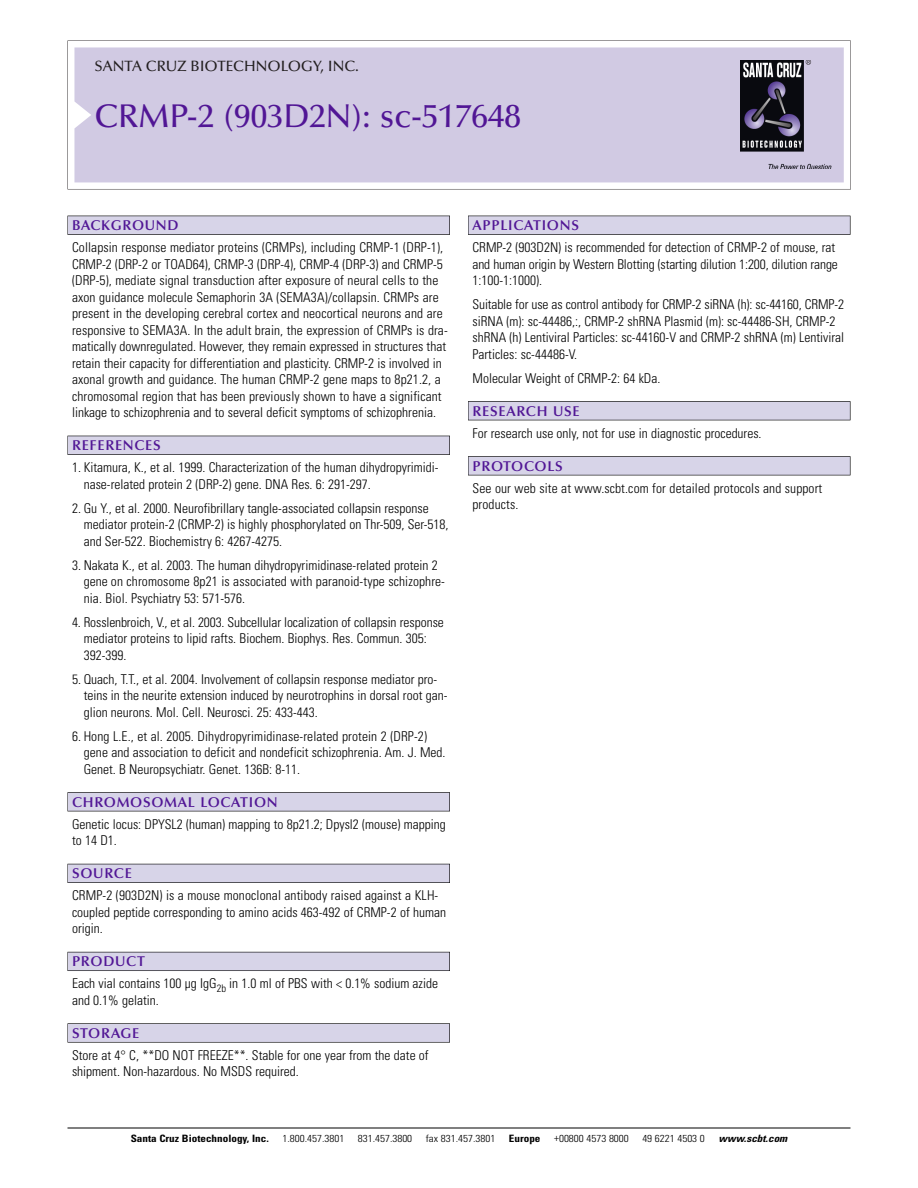
<style>
.page{position:relative;width:918px;height:1188px;background:#fff}
.page>*{position:absolute;margin:0;border:0;box-sizing:border-box;transform-origin:0 0}
.t1{font:500 33px "Optima";color:#511695}
.t2{font:500 15px "Optima";color:#231f20}
.t3{font:600 14.25px "Optima";letter-spacing:.05em;color:#511695}
.t4{font:300 condensed 13.5px/16.5px "Univers";color:#000}
.t5{font:300 condensed 10.2px "Univers";color:#000;scale:1.1 1}
.t6{font:700 condensed 10.2px "Univers";color:#000;scale:1.1 1}
.t7{font:italic 700 condensed 10.2px "Univers";color:#000;scale:1.1 1}
</style>
<div class="page">
<svg style="left:74px;top:41px;width:777px;height:148px"></svg>
<div style="left:74px;top:47px;width:770px;height:135px;background:#d1cae3"></div>
<img style="left:741px;top:60px;width:90px;height:108px">
<div style="left:68px;top:216px;width:382px;height:19px;background:#535256"></div>
<div style="left:68px;top:216px;width:381px;height:18px;background:#d7d4e8"></div>
<div style="left:68px;top:436px;width:382px;height:19px;background:#525156"></div>
<div style="left:68px;top:436px;width:381px;height:18px;background:#d7d4e8"></div>
<div style="left:68px;top:792px;width:382px;height:19px;background:#545357"></div>
<div style="left:68px;top:793px;width:381px;height:18px;background:#d7d4e8"></div>
<div style="left:68px;top:864px;width:382px;height:19px;background:#535259"></div>
<div style="left:68px;top:864px;width:381px;height:18px;background:#d7d4e8"></div>
<div style="left:68px;top:952px;width:382px;height:19px;background:#595860"></div>
<div style="left:68px;top:952px;width:381px;height:18px;background:#d7d4e8"></div>
<svg style="left:68px;top:1023px;width:382px;height:20px"></svg>
<div style="left:68px;top:1024px;width:381px;height:18px;background:#d7d4e8"></div>
<div style="left:468px;top:216px;width:382px;height:19px;background:#535256"></div>
<div style="left:468px;top:216px;width:382px;height:18px;background:#d7d4e8"></div>
<div style="left:468px;top:401px;width:382px;height:19px;background:#515155"></div>
<div style="left:468px;top:402px;width:382px;height:18px;background:#d7d4e8"></div>
<div style="left:468px;top:456px;width:382px;height:19px;background:#545357"></div>
<div style="left:468px;top:457px;width:382px;height:18px;background:#d7d4e8"></div>
<hr style="left:68px;top:1128px;width:782px;height:1px;background:#000">
<p class="t2" style="left:94px;top:60px;width:266px">SANTA CRUZ BIOTECHNOLOGY, INC.</p>
<p class="t1" style="left:94px;top:102px;width:428px">CRMP-2 (903D2N): sc-517648</p>
<p class="t3" style="left:72px;top:219px;width:108px">BACKGROUND</p>
<p class="t4" style="left:72px;top:240px;width:377px">Collapsin response mediator proteins (CRMPs), including CRMP-1 (DRP-1), CRMP-2 (DRP-2 or TOAD64), CRMP-3 (DRP-4), CRMP-4 (DRP-3) and CRMP-5 (DRP-5), mediate signal transduction after exposure of neural cells to the axon guidance molecule Semaphorin 3A (SEMA3A)/collapsin. CRMPs are present in the developing cerebral cortex and neocortical neurons and are responsive to SEMA3A. In the adult brain, the expression of CRMPs is dra&shy;matically downregulated. However, they remain expressed in structures that retain their capacity for differentiation and plasticity. CRMP-2 is involved in axonal growth and guidance. The human CRMP-2 gene maps to 8p21.2, a chromosomal region that has been previously shown to have a significant linkage to schizophrenia and to several deficit symptoms of schizophrenia.</p>
<p class="t3" style="left:72px;top:439px;width:90px">REFERENCES</p>
<p class="t4" style="left:84px;top:460px;width:357px;text-indent:-12px">1. Kitamura, K., et al. 1999. Characterization of the human dihydropyrimidi&shy;nase-related protein 2 (DRP-2) gene. DNA Res. 6: 291-297.</p>
<p class="t4" style="left:84px;top:501px;width:366px;text-indent:-12px">2. Gu Y., et al. 2000. Neurofibrillary tangle-associated collapsin response mediator protein-2 (CRMP-2) is highly phosphorylated on Thr-509, Ser-518, and Ser-522. Biochemistry 6: 4267-4275.</p>
<p class="t4" style="left:84px;top:558px;width:363px;text-indent:-12px">3. Nakata K., et al. 2003. The human dihydropyrimidinase-related protein 2 gene on chromosome 8p21 is associated with paranoid-type schizophre&shy;nia. Biol. Psychiatry 53: 571-576.</p>
<p class="t4" style="left:84px;top:615px;width:362px;text-indent:-12px">4. Rosslenbroich, V., et al. 2003. Subcellular localization of collapsin response mediator proteins to lipid rafts. Biochem. Biophys. Res. Commun. 305:<br>392-399.</p>
<p class="t4" style="left:84px;top:672px;width:365px;text-indent:-12px">5. Quach, T.T., et al. 2004. Involvement of collapsin response mediator pro&shy;teins in the neurite extension induced by neurotrophins in dorsal root gan&shy;glion neurons. Mol. Cell. Neurosci. 25: 433-443.</p>
<p class="t4" style="left:84px;top:729px;width:363px;text-indent:-12px">6. Hong L.E., et al. 2005. Dihydropyrimidinase-related protein 2 (DRP-2) gene and association to deficit and nondeficit schizophrenia. Am. J. Med.<br>Genet. B Neuropsychiatr. Genet. 136B: 8-11.</p>
<p class="t3" style="left:72px;top:796px;width:207px">CHROMOSOMAL LOCATION</p>
<p class="t4" style="left:72px;top:817px;width:375px">Genetic locus: DPYSL2 (human) mapping to 8p21.2; Dpysl2 (mouse) mapping to 14 D1.</p>
<p class="t3" style="left:72px;top:867px;width:61px">SOURCE</p>
<p class="t4" style="left:72px;top:889px;width:376px">CRMP-2 (903D2N) is a mouse monoclonal antibody raised against a KLH&shy;coupled peptide corresponding to amino acids 463-492 of CRMP-2 of human origin.</p>
<p class="t3" style="left:72px;top:955px;width:74px">PRODUCT</p>
<p class="t4" style="left:72px;top:977px;width:368px">Each vial contains 100 µg IgG<sub>2b</sub> in 1.0 ml of PBS with &lt; 0.1% sodium azide and 0.1% gelatin.</p>
<p class="t3" style="left:72px;top:1027px;width:69px">STORAGE</p>
<p class="t4" style="left:72px;top:1048px;width:358px">Store at 4° C, **DO NOT FREEZE**. Stable for one year from the date of shipment. Non-hazardous. No MSDS required.</p>
<p class="t3" style="left:473px;top:219px;width:108px">APPLICATIONS</p>
<p class="t4" style="left:473px;top:240px;width:367px">CRMP-2 (903D2N) is recommended for detection of CRMP-2 of mouse, rat and human origin by Western Blotting (starting dilution 1:200, dilution range<br>1:100-1:1000).</p>
<p class="t4" style="left:473px;top:297px;width:373px">Suitable for use as control antibody for CRMP-2 siRNA (h): sc-44160, CRMP-2 siRNA (m): sc-44486,:, CRMP-2 shRNA Plasmid (m): sc-44486-SH, CRMP-2 shRNA (h) Lentiviral Particles: sc-44160-V and CRMP-2 shRNA (m) Lentiviral Particles: sc-44486-V.</p>
<p class="t4" style="left:473px;top:371px;width:189px">Molecular Weight of CRMP-2: 64 kDa.</p>
<p class="t3" style="left:473px;top:405px;width:109px">RESEARCH USE</p>
<p class="t4" style="left:473px;top:426px;width:291px">For research use only, not for use in diagnostic procedures.</p>
<p class="t3" style="left:473px;top:460px;width:92px">PROTOCOLS</p>
<p class="t4" style="left:473px;top:481px;width:351px">See our web site at www.scbt.com for detailed protocols and support products.</p>
<p class="t6" style="left:131px;top:1135px;width:127px">Santa Cruz Biotechnology, Inc.</p>
<p class="t5" style="left:282px;top:1135px;width:58px">1.800.457.3801</p>
<p class="t5" style="left:358px;top:1135px;width:51px">831.457.3800</p>
<p class="t5" style="left:426px;top:1135px;width:65px">fax 831.457.3801</p>
<p class="t6" style="left:509px;top:1135px;width:30px">Europe</p>
<p class="t5" style="left:554px;top:1135px;width:69px">+00800 4573 8000</p>
<p class="t5" style="left:642px;top:1135px;width:58px">49 6221 4503 0</p>
<p class="t7" style="left:719px;top:1135px;width:66px">www.scbt.com</p>
</div>
